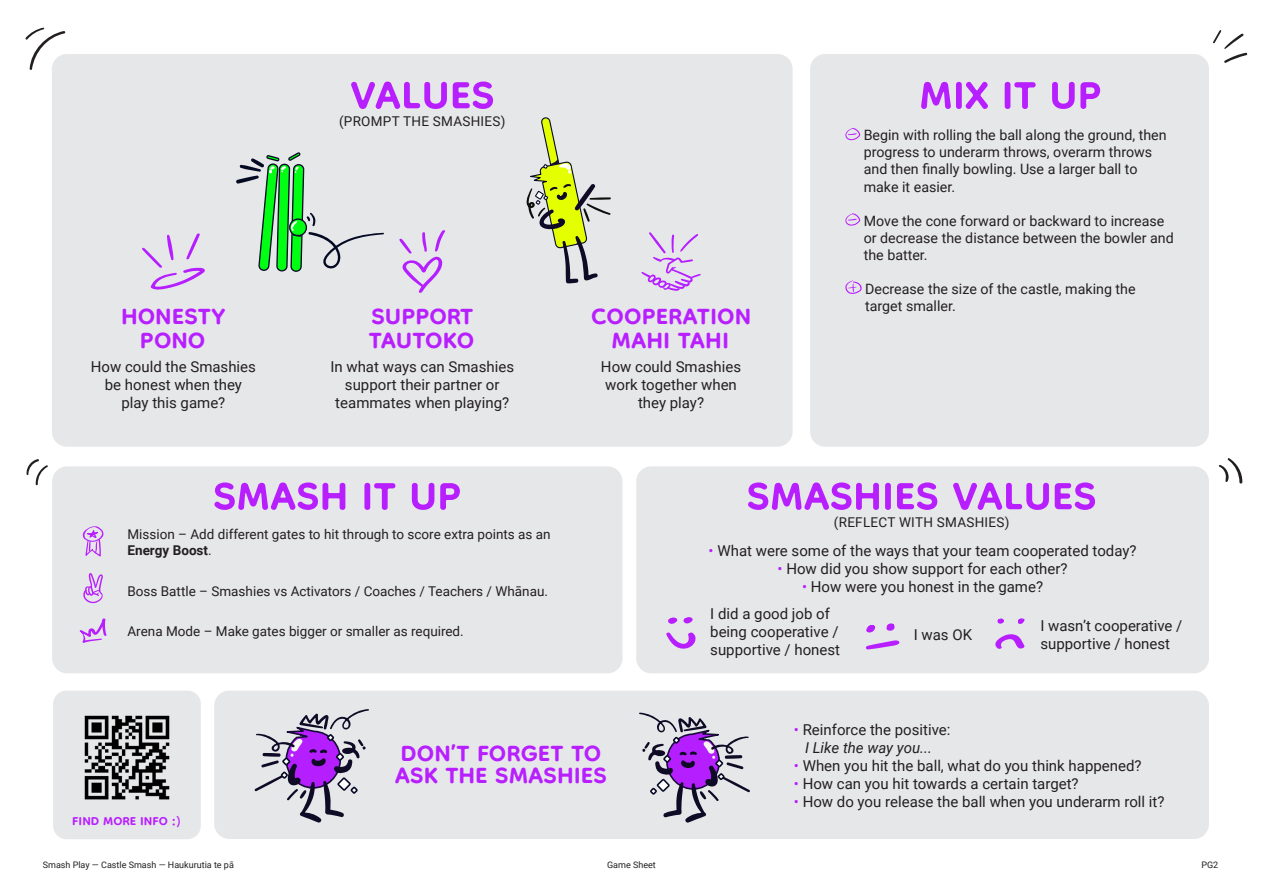
<style>
.page{position:relative;width:1263px;height:893px;background:#fff}
.page>*{position:absolute;margin:0;border:0;box-sizing:border-box;transform-origin:0 0}
.t1{font:700 64.5px "Dongle";color:#b81fff}
.t2{font:700 37.5px "Dongle";color:#b81fff}
.t3{font:700 19.5px "Dongle";color:#b81fff}
.t4{font:15px/18px "Roboto";color:#231f20;text-align:center}
.t5{font:14.25px/17.1px "Roboto";color:#231f20}
.t6{font:13.5px/16.2px "Roboto";color:#231f20}
.t7{font:13.5px "Roboto";letter-spacing:.02em;color:#231f20}
.t8{font:9px "Roboto";color:#231f20}
.s1{font-weight:700}
.s2{color:#b81fff}
.s3{font-style:italic}
</style>
<div class="page">
<div style="left:52px;top:466px;width:570px;height:207px;background:#e6e7e9;border-radius:15px"></div>
<svg style="left:26px;top:459px;width:22px;height:26px"></svg>
<svg style="left:1213px;top:30px;width:35px;height:33px"></svg>
<div style="left:53px;top:691px;width:148px;height:148px;background:#e6e7e9;border-radius:14px"></div>
<div style="left:636px;top:466px;width:573px;height:207px;background:#e6e7e9;border-radius:15px"></div>
<svg style="left:866px;top:625px;width:10px;height:7px"></svg>
<svg style="left:886px;top:623px;width:9px;height:8px"></svg>
<svg style="left:865px;top:640px;width:35px;height:10px"></svg>
<svg style="left:997px;top:618px;width:7px;height:6px"></svg>
<svg style="left:1018px;top:618px;width:7px;height:6px"></svg>
<svg style="left:995px;top:634px;width:30px;height:15px"></svg>
<svg style="left:668px;top:617px;width:9px;height:7px"></svg>
<svg style="left:683px;top:617px;width:10px;height:7px"></svg>
<svg style="left:666px;top:632px;width:30px;height:17px"></svg>
<svg style="left:25px;top:27px;width:41px;height:43px"></svg>
<svg style="left:1219px;top:458px;width:23px;height:26px"></svg>
<div style="left:52px;top:54px;width:741px;height:393px;background:#e6e7e9;border-radius:15px"></div>
<svg style="left:526px;top:117px;width:85px;height:166px"></svg>
<svg style="left:236px;top:152px;width:148px;height:120px"></svg>
<svg style="left:142px;top:233px;width:63px;height:57px"></svg>
<svg style="left:399px;top:230px;width:47px;height:63px"></svg>
<svg style="left:641px;top:232px;width:60px;height:59px"></svg>
<div style="left:810px;top:54px;width:399px;height:393px;background:#e6e7e9;border-radius:15px"></div>
<svg style="left:82px;top:526px;width:22px;height:31px"></svg>
<svg style="left:79px;top:618px;width:28px;height:25px"></svg>
<svg style="left:83px;top:573px;width:20px;height:30px"></svg>
<img style="left:84px;top:715px;width:86px;height:85px">
<div style="left:214px;top:691px;width:995px;height:148px;background:#e6e7e9;border-radius:15px"></div>
<svg style="left:254px;top:709px;width:115px;height:114px"></svg>
<svg style="left:639px;top:712px;width:111px;height:111px"></svg>
<svg style="left:845px;top:128px;width:16px;height:13px"></svg>
<svg style="left:845px;top:213px;width:16px;height:13px"></svg>
<svg style="left:845px;top:280px;width:17px;height:14px"></svg>
<h2 class="t2" style="left:121px;top:297px;width:106px">HONESTY</h2>
<p class="t4" style="left:91px;top:357px;width:167px">How could the Smashies be honest when they play this game?</p>
<h2 class="t2" style="left:140px;top:321px;width:67px">PONO</h2>
<h1 class="t1" style="left:350px;top:61px;width:146px">VALUES</h1>
<p class="t7" style="left:339px;top:112px;width:168px">(PROMPT THE SMASHIES)</p>
<h2 class="t2" style="left:371px;top:297px;width:103px">SUPPORT</h2>
<p class="t4" style="left:330px;top:357px;width:185px">In what ways can Smashies support their partner or teammates when playing?</p>
<h2 class="t2" style="left:369px;top:321px;width:107px">TAUTOKO</h2>
<h1 class="t1" style="left:213px;top:462px;width:250px">SMASH IT UP</h1>
<p class="t6" style="left:128px;top:526px;width:425px">Mission – Add different gates to hit through to score extra points as an<br><span class="s1">Energy Boost</span>.</p>
<p class="t6" style="left:128px;top:582px;width:422px">Boss Battle – Smashies vs Activators / Coaches / Teachers / Whānau.</p>
<p class="t6" style="left:128px;top:622px;width:338px">Arena Mode – Make gates bigger or smaller as required.</p>
<h2 class="t2" style="left:591px;top:297px;width:162px">COOPERATION</h2>
<p class="t4" style="left:601px;top:357px;width:142px">How could Smashies work together when they play?</p>
<h2 class="t2" style="left:611px;top:321px;width:119px">MAHI TAHI</h2>
<p class="t1" style="left:919px;top:61px;width:184px">MIX IT UP</p>
<p class="t5" style="left:864px;top:126px;width:304px">Begin with rolling the ball along the ground, then progress to underarm throws, overarm throws and then finally bowling. Use a larger ball to make it easier.</p>
<p class="t5" style="left:864px;top:211px;width:312px">Move the cone forward or backward to increase or decrease the distance between the bowler and the batter.</p>
<p class="t5" style="left:865px;top:280px;width:272px">Decrease the size of the castle, making the target smaller.</p>
<h1 class="t1" style="left:747px;top:462px;width:351px">SMASHIES VALUES</h1>
<p class="t7" style="left:834px;top:513px;width:177px">(REFLECT WITH SMASHIES)</p>
<p class="t4" style="left:709px;top:541px;width:429px"><span class="s2">•</span> What were some of the ways that your team cooperated today?</p>
<p class="t4" style="left:777px;top:559px;width:292px"><span class="s2">•</span> How did you show support for each other?</p>
<p class="t4" style="left:802px;top:577px;width:242px"><span class="s2">•</span> How were you honest in the game?</p>
<p class="t4" style="left:914px;top:625px;width:60px">I was OK</p>
<p class="t4" style="left:1040px;top:616px;width:144px;text-align:left">I wasn’t cooperative / supportive / honest</p>
<p class="t4" style="left:710px;top:604px;width:131px;text-align:left">I did a good job of being cooperative / supportive / honest</p>
<h3 class="t3" style="left:72px;top:810px;width:111px">FIND MORE INFO :)</h3>
<p class="t2" style="left:401px;top:734px;width:202px">DON’T FORGET TO</p>
<p class="t2" style="left:395px;top:755px;width:214px">ASK THE SMASHIES</p>
<p class="t4" style="left:794px;top:720px;width:158px"><span class="s2">•</span> Reinforce the positive:<br><span class="s3">I Like the way you...</span></p>
<p class="t4" style="left:794px;top:756px;width:349px"><span class="s2">•</span> When you hit the ball, what do you think happened?</p>
<p class="t4" style="left:794px;top:774px;width:286px"><span class="s2">•</span> How can you hit towards a certain target?</p>
<p class="t4" style="left:794px;top:792px;width:372px"><span class="s2">•</span> How do you release the ball when you underarm roll it?</p>
<p class="t8" style="left:43px;top:858px;width:193px">Smash Play — Castle Smash — Haukurutia te pā</p>
<p class="t8" style="left:607px;top:858px;width:50px">Game Sheet</p>
<p class="t8" style="left:1201px;top:858px;width:18px">PG2</p>
</div>
